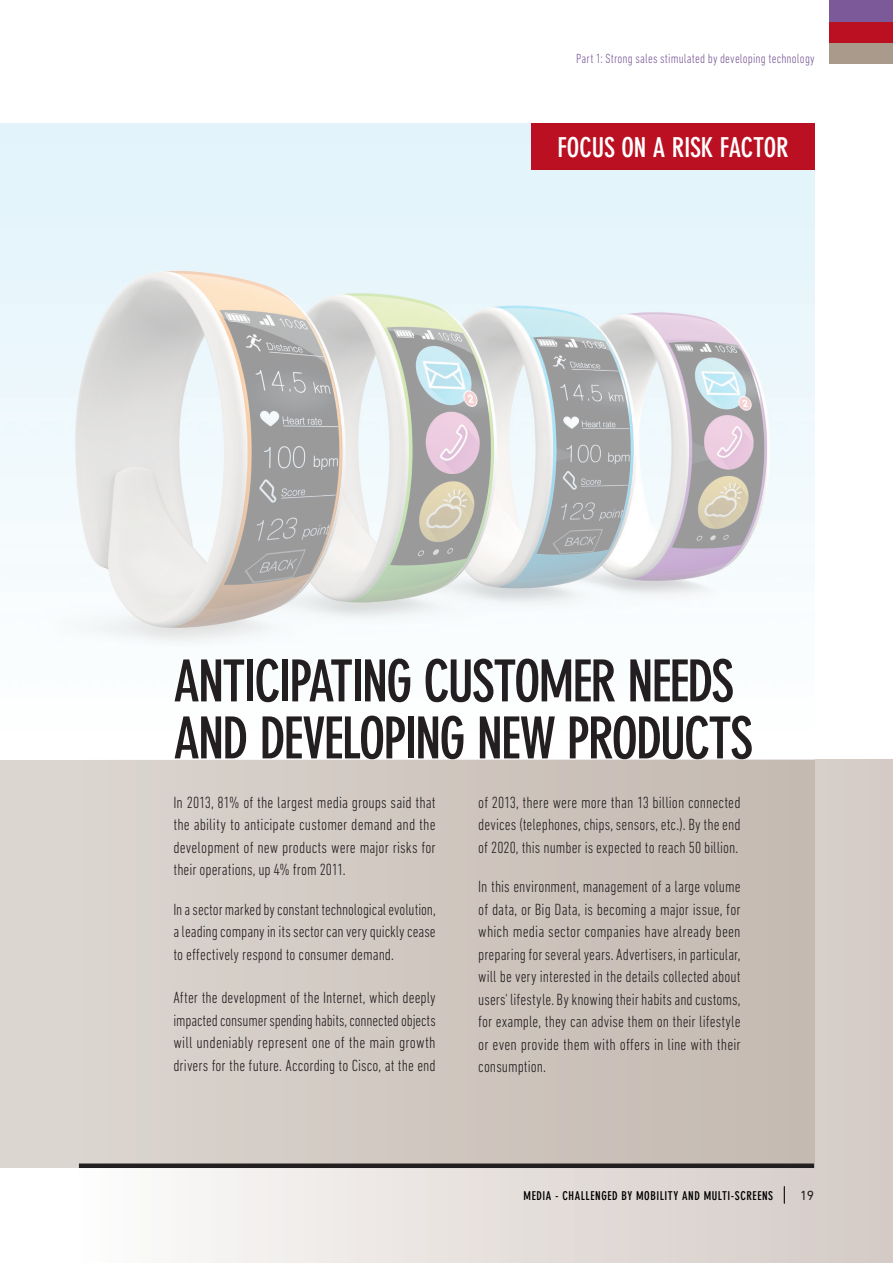
<style>
.page{position:relative;width:893px;height:1263px;background:#fff}
.page>*{position:absolute;margin:0;border:0;box-sizing:border-box;transform-origin:0 0}
._02_titleA{font:700 condensed 57px/57px "DIN Neuzeit Grotesk Std";letter-spacing:-.04em;color:#231f20}
._02_titleA-2{font:700 condensed 27px "DIN Neuzeit Grotesk Std";letter-spacing:-.005em;color:#fff}
.texte_pages_speciale{font:300 condensed 16.5px/22.5px "DIN Next LT Pro";letter-spacing:.005em;color:#231f20;text-align:justify}
._01_header{font:300 condensed 13.5px "DIN Next LT Pro";letter-spacing:.015em;color:#7c5a99}
._11_foot_folio{font:13.5px "DIN Next LT Pro";color:#231f20}
._11_foot_title{font:700 condensed 12px "DIN Neuzeit Grotesk Std";letter-spacing:.045em;color:#000}
</style>
<div class="page">
<div style="left:0;top:759px;width:893px;height:504px;background:linear-gradient(to right,#fff,#d3c9c4)"></div>
<div style="left:0;top:123px;width:814px;height:1045px;background:linear-gradient(to right,#ddd8d3,#c4b9b0)"></div>
<img style="left:0;top:123px;width:814px;height:636px">
<div style="left:830px;top:42px;width:63px;height:21px;background:#a99a8c"></div>
<div style="left:830px;top:21px;width:63px;height:21px;background:#ba1021"></div>
<div style="left:830px;top:0;width:63px;height:21px;background:#7c5a99"></div>
<div style="left:531px;top:123px;width:284px;height:47px;background:#ba1021"></div>
<div style="left:79px;top:1163px;width:735px;height:5px;background:#231f20"></div>
<svg style="left:784px;top:1186px;width:1px;height:17px"></svg>
<p class="_01_header" style="left:576px;top:51px;width:240px">Part 1: Strong sales stimulated by developing technology</p>
<p class="_02_titleA-2" style="left:557px;top:132px;width:233px">FOCUS ON A RISK FACTOR</p>
<p class="_02_titleA" style="left:173px;top:653px;width:581px">ANTICIPATING CUSTOMER NEEDS<br>AND DEVELOPING NEW PRODUCTS</p>
<p class="texte_pages_speciale" style="left:173px;top:791px;width:264px">In 2013, 81% of the largest media groups said that the ability to anticipate customer demand and the development of new products were major risks for their operations, up 4% from 2011.</p>
<p class="texte_pages_speciale" style="left:173px;top:898px;width:264px">In a sector marked by constant technological evolution, a leading company in its sector can very quickly cease to effectively respond to consumer demand.</p>
<p class="texte_pages_speciale" style="left:173px;top:986px;width:264px">After the development of the Internet, which deeply impacted consumer spending habits, connected objects will undeniably represent one of the main growth drivers for the future. According to Cisco, at the end</p>
<p class="texte_pages_speciale" style="left:478px;top:791px;width:264px">of 2013, there were more than 13 billion connected devices (telephones, chips, sensors, etc.). By the end of 2020, this number is expected to reach 50 billion.</p>
<p class="texte_pages_speciale" style="left:478px;top:875px;width:264px">In this environment, management of a large volume of data, or Big Data, is becoming a major issue, for which media sector companies have already been preparing for several years. Advertisers, in particular, will be very interested in the details collected about users' lifestyle. By knowing their habits and customs, for example, they can advise them on their lifestyle or even provide them with offers in line with their consumption.</p>
<p class="_11_foot_title" style="left:524px;top:1188px;width:251px">MEDIA - CHALLENGED BY MOBILITY AND MULTI-SCREENS</p>
<p class="_11_foot_folio" style="left:800px;top:1187px;width:15px">19</p>
</div>
